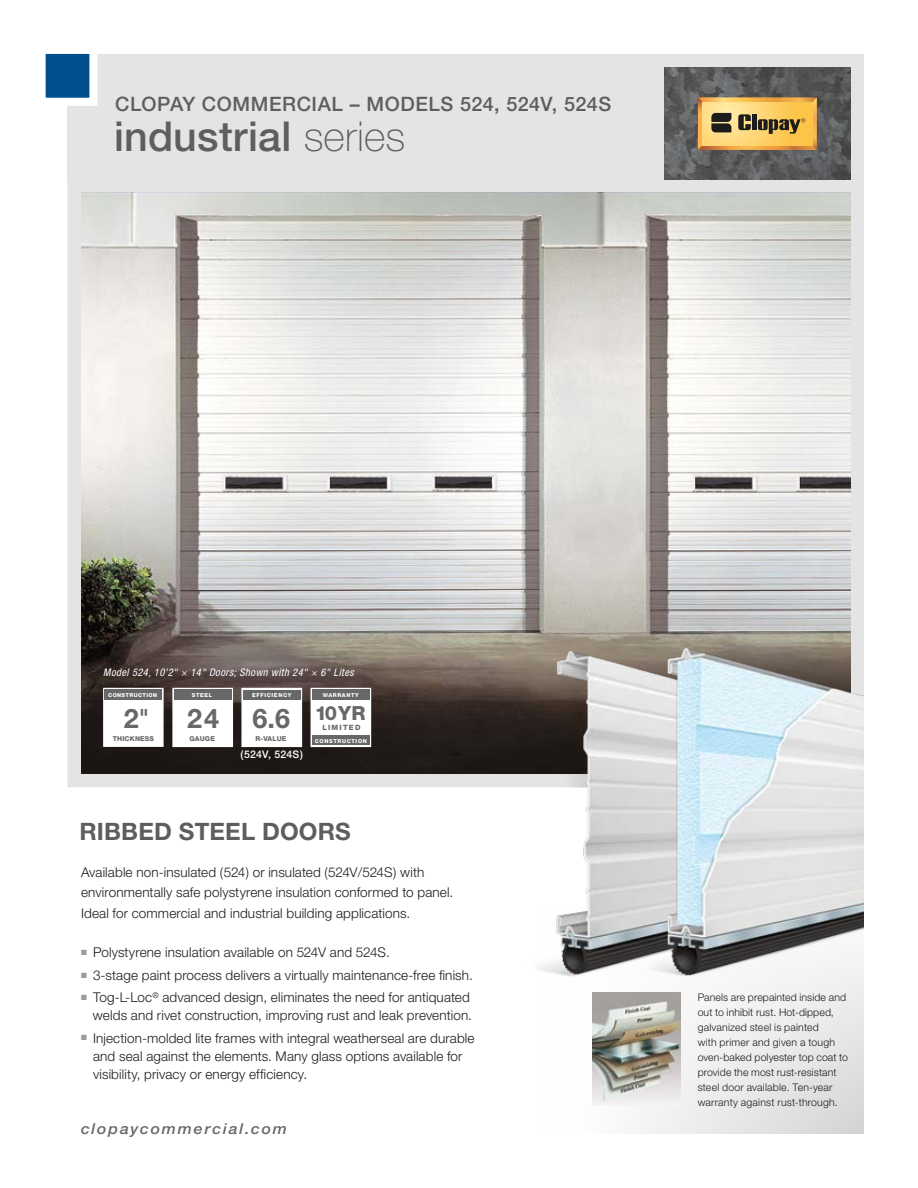
<style>
.page{position:relative;width:918px;height:1188px;background:#fff}
.page>*{position:absolute;margin:0;border:0;box-sizing:border-box;transform-origin:0 0}
.t1{font:500 41.25px "Helvetica Neue";letter-spacing:.005em;color:#5e5e5f}
.t2{font:700 27px "Helvetica Neue";color:#686869}
.t3{font:700 26.85px "Helvetica Neue";color:#686869}
.t4{font:700 24px "Helvetica Neue";letter-spacing:.005em;color:#5e5e5f}
.t5{font:500 19.8px "Helvetica Neue";letter-spacing:.03em;color:#5e5e5f}
.t6{font:800 19.5px "Helvetica Neue";color:#686869}
.t7{font:italic 500 15px "Helvetica Neue";letter-spacing:.11em;color:#686869;scale:1.07 1}
.t8{font:300 13.5px/18px "Helvetica Neue";letter-spacing:.01em;color:#1c1c1a}
.t9{font:300 10.5px/15px "Helvetica Neue";letter-spacing:.01em;color:#1c1c1a}
.t10{font:italic condensed 10.5px "Helvetica Neue";letter-spacing:.04em;color:#fff}
.t11{font:500 10.5px "Helvetica Neue";letter-spacing:.015em;color:#fff}
.t12{font:800 7.2px "Helvetica Neue";letter-spacing:.17em;color:#686869}
.t13{font:800 6.75px "Helvetica Neue";letter-spacing:.02em;color:#686869}
.t14{font:800 5.4px "Helvetica Neue";letter-spacing:.12em;color:#fff}
.t15{font:800 5.4px "Helvetica Neue";letter-spacing:.07em;color:#fff}
.s1{font-weight:100}
.s2{font-size:21px}
</style>
<div class="page">
<div style="left:68px;top:180px;width:796px;height:607px;background:#e4e4e4"></div>
<img style="left:81px;top:192px;width:769px;height:582px">
<div style="left:68px;top:54px;width:796px;height:127px;background:#e4e4e4"></div>
<svg style="left:45px;top:53px;width:53px;height:57px"></svg>
<img style="left:664px;top:68px;width:186px;height:112px">
<svg style="left:698px;top:97px;width:119px;height:53px;background:#d6ac5a"></svg>
<svg style="left:310px;top:687px;width:62px;height:61px;background:#efefee"></svg>
<div style="left:312px;top:689px;width:58px;height:11px;background:#686869"></div>
<div style="left:312px;top:735px;width:57px;height:10px;background:#686869"></div>
<svg style="left:241px;top:687px;width:62px;height:61px;background:#f2f2f2"></svg>
<div style="left:243px;top:690px;width:57px;height:10px;background:#686869"></div>
<svg style="left:172px;top:687px;width:62px;height:61px;background:#f2f1f1"></svg>
<div style="left:174px;top:689px;width:57px;height:11px;background:#686869"></div>
<svg style="left:102px;top:687px;width:62px;height:61px;background:#f0efef"></svg>
<div style="left:105px;top:689px;width:57px;height:11px;background:#686869"></div>
<svg style="left:563px;top:630px;width:287px;height:22px;background:#9d9687"></svg>
<div style="left:537px;top:770px;width:327px;height:364px;background:linear-gradient(to right,#fff,#e2e2e2)"></div>
<img style="left:593px;top:992px;width:88px;height:114px">
<img style="left:527px;top:652px;width:114px;height:325px">
<img style="left:641px;top:648px;width:223px;height:329px">
<h3 class="t5" style="left:115px;top:92px;width:498px">CLOPAY COMMERCIAL – MODELS 524, 524V, 524S</h3>
<h1 class="t1" style="left:114px;top:112px;width:293px">industrial <span class="s1">series</span></h1>
<p class="t10" style="left:103px;top:666px;width:252px">Model 524, 10'2" × 14" Doors; Shown with 24" × 6" Lites</p>
<h3 class="t6" style="left:315px;top:702px;width:52px">10 YR</h3>
<p class="t12" style="left:322px;top:723px;width:40px">LIMITED</p>
<p class="t14" style="left:252px;top:691px;width:41px">EFFICIENCY</p>
<p class="t13" style="left:256px;top:734px;width:32px">R-VALUE</p>
<p class="t15" style="left:108px;top:691px;width:50px">CONSTRUCTION</p>
<p class="t13" style="left:113px;top:734px;width:43px">THICKNESS</p>
<p class="t14" style="left:192px;top:692px;width:22px">STEEL</p>
<p class="t13" style="left:190px;top:734px;width:27px">GAUGE</p>
<p class="t14" style="left:323px;top:692px;width:38px">WARRANTY</p>
<h3 class="t3" style="left:124px;top:702px;width:26px">2<span class="s2">"</span></h3>
<h2 class="t2" style="left:187px;top:702px;width:33px">24</h2>
<h2 class="t2" style="left:253px;top:702px;width:39px">6.6</h2>
<p class="t14" style="left:315px;top:737px;width:54px">CONSTRUCTION</p>
<p class="t11" style="left:241px;top:748px;width:64px">(524V, 524S)</p>
<h3 class="t4" style="left:79px;top:816px;width:273px">RIBBED STEEL DOORS</h3>
<p class="t8" style="left:81px;top:861px;width:374px;line-height:20.7px">Available non-insulated (524) or insulated (524V/524S) with environmentally safe polystyrene insulation conformed to panel.<br>Ideal for commercial and industrial building applications.</p>
<p class="t8" style="left:81px;top:943px;width:310px"><sup>■</sup> Polystyrene insulation available on 524V and 524S.</p>
<p class="t8" style="left:81px;top:966px;width:393px"><sup>■</sup> 3-stage paint process delivers a virtually maintenance-free finish.</p>
<p class="t8" style="left:81px;top:988px;width:392px;text-align:right"><sup>■</sup> Tog-L-Loc<sup>®</sup> advanced design, eliminates the need for antiquated welds and rivet construction, improving rust and leak prevention.</p>
<p class="t8" style="left:93px;top:1028px;width:383px;text-indent:-12px"><sup>■</sup> Injection-molded lite frames with integral weatherseal are durable and seal against the elements. Many glass options available for visibility, privacy or energy efficiency.</p>
<p class="t7" style="left:81px;top:1120px;width:194px">clopaycommercial.com</p>
<p class="t9" style="left:698px;top:989px;width:152px">Panels are prepainted inside and out to inhibit rust. Hot-dipped, galvanized steel is painted<br>with primer and given a tough oven-baked polyester top coat to provide the most rust-resistant steel door available. Ten-year warranty against rust-through.</p>
</div>
